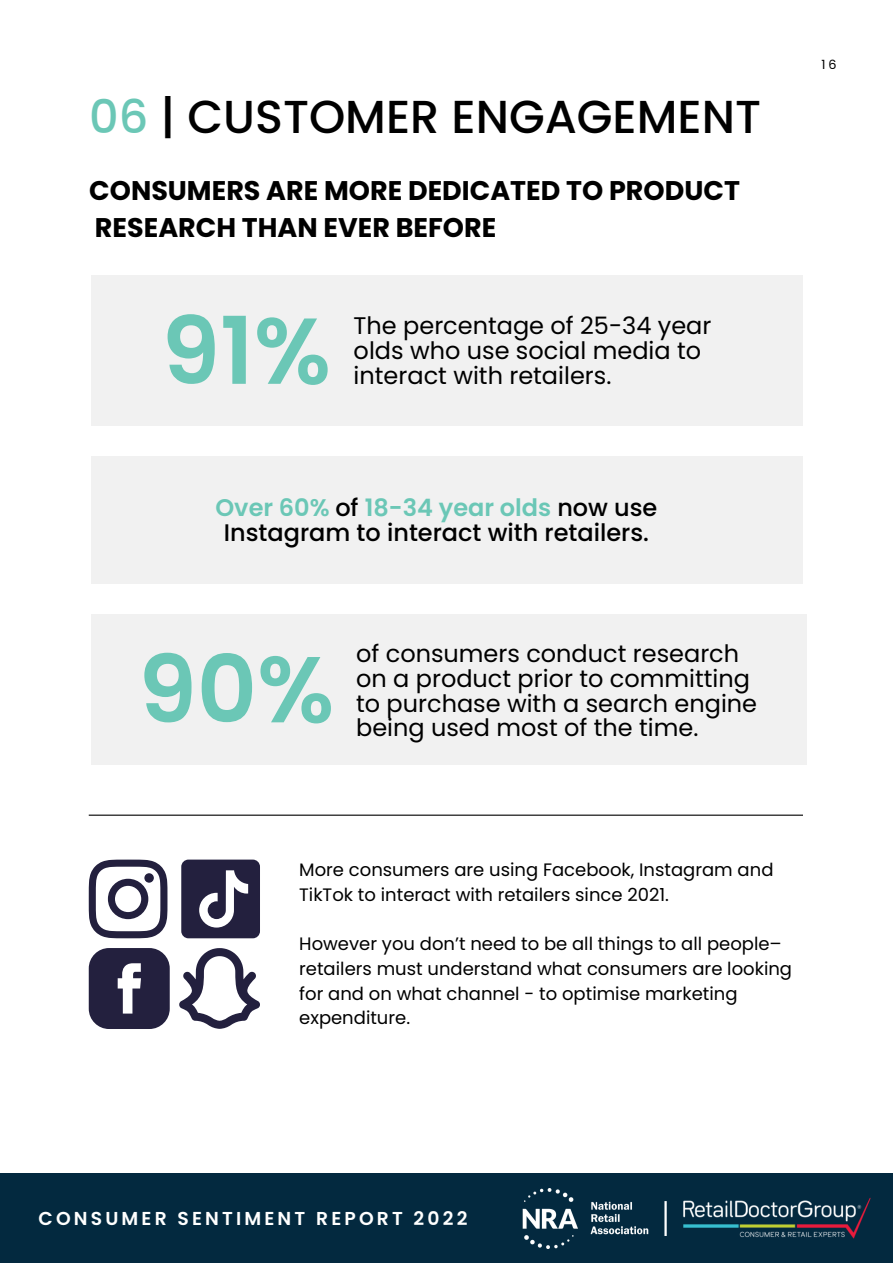
<style>
.page{position:relative;width:893px;height:1264px;background:#fff}
.page>*{position:absolute;margin:0;border:0;box-sizing:border-box;transform-origin:0 0}
.t1{font:600 93.3px "Poppins";color:#6bc7b6}
.t2{font:500 46.2px "Poppins";color:#000}
.t3{font:700 27px/37px "Poppins";color:#000}
.t4{font:24px/24.8px "Poppins";color:#000}
.t5{font:500 24px/24.8px "Poppins";color:#000;text-align:center}
.t6{font:600 18.75px "Poppins";letter-spacing:.17em;color:#fff}
.t7{font:18px/24.8px "Poppins";color:#000}
.t8{font:12.75px "Poppins";color:#000}
.s1{color:#6bc7b6}
.s2{font-weight:600;color:#6bc7b6}
</style>
<div class="page">
<svg style="left:89px;top:859px;width:78px;height:79px"></svg>
<div style="left:144px;top:873px;width:10px;height:9px;background:#23203e;border-radius:50%"></div>
<svg style="left:89px;top:948px;width:81px;height:81px;background:#46435d"></svg>
<svg style="left:181px;top:859px;width:79px;height:79px"></svg>
<svg style="left:179px;top:948px;width:81px;height:80px"></svg>
<div style="left:91px;top:275px;width:712px;height:151px;background:#f1f1f1"></div>
<div style="left:91px;top:457px;width:712px;height:127px;background:#f1f1f1"></div>
<div style="left:91px;top:614px;width:715px;height:151px;background:#f1f1f1"></div>
<hr style="left:89px;top:814px;width:713px;height:1px;background:#000">
<div style="left:0;top:1173px;width:892px;height:89px;background:#03293f"></div>
<img style="left:522px;top:1188px;width:126px;height:60px">
<img style="left:683px;top:1198px;width:187px;height:41px">
<hr style="left:664px;top:1201px;width:2px;height:34px;background:#fff">
<h2 class="t2" style="left:89px;top:84px;width:673px"><span class="s1">06</span> | CUSTOMER ENGAGEMENT</h2>
<h3 class="t3" style="left:89px;top:172px;width:652px">CONSUMERS ARE MORE DEDICATED TO PRODUCT<br>RESEARCH THAN EVER BEFORE</h3>
<h1 class="t1" style="left:161px;top:286px;width:171px">91%</h1>
<h3 class="t4" style="left:353px;top:313px;width:359px">The percentage of 25-34 year olds who use social media to interact with retailers.</h3>
<h3 class="t5" style="left:215px;top:495px;width:443px"><span class="s2">Over 60%</span> of <span class="s2">18-34 year olds</span> now use<br>Instagram to interact with retailers.</h3>
<h1 class="t1" style="left:138px;top:624px;width:197px">90%</h1>
<h3 class="t4" style="left:356px;top:641px;width:402px">of consumers conduct research on a product prior to committing to purchase with a search engine being used most of the time.</h3>
<p class="t8" style="left:821px;top:56px;width:17px">16</p>
<p class="t7" style="left:299px;top:857px;width:475px">More consumers are using Facebook, Instagram and<br>TikTok to interact with retailers since 2021.</p>
<p class="t7" style="left:299px;top:931px;width:494px">However you don’t need to be all things to all people– retailers must understand what consumers are looking for and on what channel - to optimise marketing expenditure.</p>
<p class="t6" style="left:39px;top:1205px;width:430px">CONSUMER SENTIMENT REPORT 2022</p>
</div>
